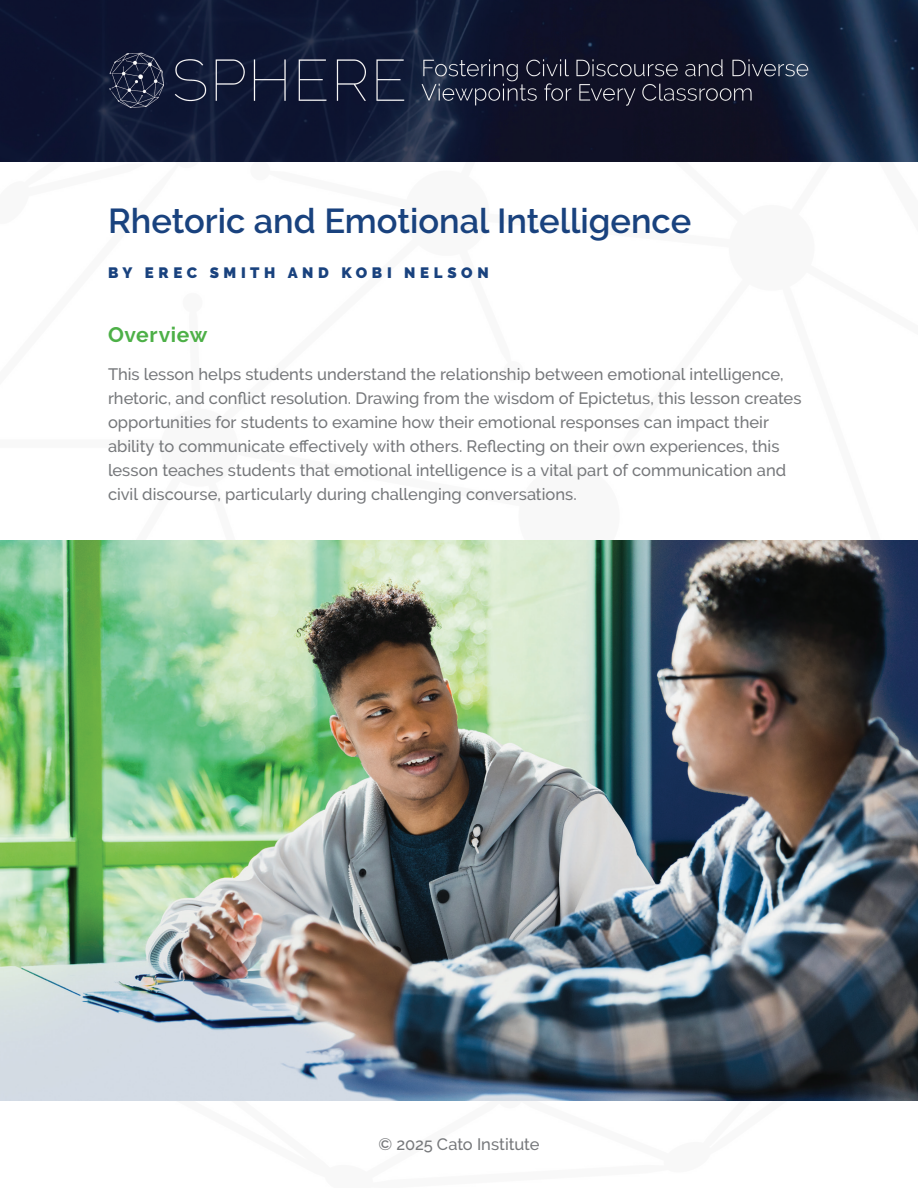
<style>
.page{position:relative;width:918px;height:1188px;background:#fff}
.page>*{position:absolute;margin:0;border:0;box-sizing:border-box;transform-origin:0 0}
.t1{font:600 34.5px "Raleway";color:#19427e}
.t2{font:700 21px "Raleway";letter-spacing:.03em;color:#4db047}
.t3{font:500 16.5px/24px "Raleway";color:#76787b}
.t4{font:900 15px "Raleway";letter-spacing:.31em;color:#19427e}
</style>
<div class="page">
<img style="left:0;top:0;width:918px;height:162px">
<img style="left:0;top:540px;width:918px;height:561px">
<h1 class="t1" style="left:108px;top:201px;width:585px">Rhetoric and Emotional Intelligence</h1>
<p class="t4" style="left:108px;top:264px;width:382px">BY EREC SMITH AND KOBI NELSON</p>
<p class="t2" style="left:108px;top:323px;width:101px">Overview</p>
<p class="t3" style="left:108px;top:362px;width:695px">This lesson helps students understand the relationship between emotional intelligence, rhetoric, and conflict resolution. Drawing from the wisdom of Epictetus, this lesson creates opportunities for students to examine how their emotional responses can impact their ability to communicate effectively with others. Reflecting on their own experiences, this lesson teaches students that emotional intelligence is a vital part of communication and civil discourse, particularly during challenging conversations.</p>
<p class="t3" style="left:379px;top:1132px;width:162px">© 2025 Cato Institute</p>
</div>
